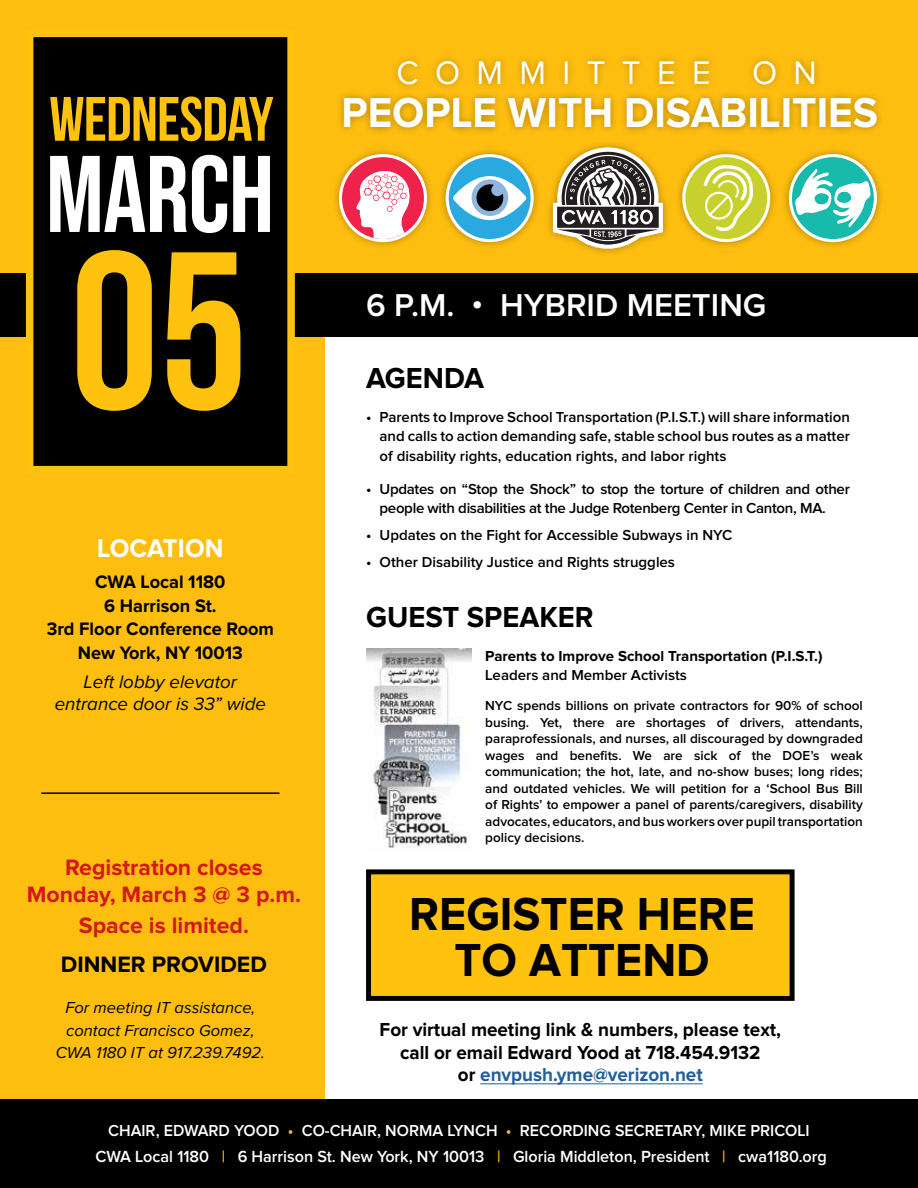
<style>
.page{position:relative;width:918px;height:1188px;background:#fff}
.page>*{position:absolute;margin:0;border:0;box-sizing:border-box;transform-origin:0 0}
.t1{font:223.2px "Bebas Neue";color:#ffc20e}
.t2{font:108.6px "Bebas Neue";letter-spacing:-.01em;color:#fff}
.t3{font:62.55px "Bebas Neue";letter-spacing:-.01em;color:#ffc20e}
.t4{font:700 48px/46.5px "Proxima Nova";color:#000;text-align:center}
.t5{font:700 43.35px "Proxima Nova";color:#fff}
.t6{font:33.9px "Proxima Nova";letter-spacing:.5em;color:#fff}
.t7{font:600 32.7px "Proxima Nova";color:#fff}
.t8{font:700 30px "Proxima Nova";color:#000}
.t9{font:700 26.55px "Proxima Nova";color:#fff}
.t10{font:700 23.1px/27px "Proxima Nova";color:#d41817;text-align:center}
.t11{font:700 23.1px "Proxima Nova";color:#000}
.t12{font:700 19.5px/22.5px "Proxima Nova";color:#000;text-align:center}
.t13{font:700 18.75px/23.4px "Proxima Nova";color:#000;text-align:center}
.t14{font:italic 18.75px/22.5px "Proxima Nova";color:#000;text-align:center}
.t15{font:600 16.65px "Proxima Nova";color:#fff}
.t16{font:italic 16.5px/22.5px "Proxima Nova";color:#000;text-align:center}
.t17{font:600 16.5px "Proxima Nova";color:#fff}
.t18{font:600 15px/19.5px "Proxima Nova";color:#000;text-align:justify}
.t19{font:600 15px/19.5px "Proxima Nova";letter-spacing:-.02em;color:#000}
.t20{font:700 15px "Proxima Nova";color:#000}
.t21{font:600 13.5px/16.5px "Proxima Nova";color:#000;text-align:justify}
.s1{color:#215e9e}
.s2{color:#febe10}
</style>
<div class="page">
<div style="left:0;top:0;width:918px;height:335px;background:#febe10"></div>
<div style="left:0;top:0;width:325px;height:1188px;background:#febe10"></div>
<div style="left:0;top:1099px;width:918px;height:89px;background:#000"></div>
<div style="left:545px;top:139px;width:126px;height:118px;background:#000;opacity:.3"></div>
<svg style="left:553px;top:147px;width:110px;height:102px"></svg>
<div style="left:331px;top:146px;width:104px;height:104px;background:#000;opacity:.3"></div>
<svg style="left:339px;top:154px;width:88px;height:88px;background:#f6a18b"></svg>
<div style="left:674px;top:146px;width:104px;height:104px;background:#000;opacity:.3"></div>
<svg style="left:679px;top:154px;width:93px;height:88px"></svg>
<div style="left:781px;top:146px;width:104px;height:104px;background:#000;opacity:.3"></div>
<svg style="left:787px;top:154px;width:91px;height:88px"></svg>
<div style="left:437px;top:146px;width:105px;height:104px;background:#000;opacity:.3"></div>
<svg style="left:446px;top:154px;width:88px;height:88px;background:#8fb7ac"></svg>
<div style="left:336px;top:90px;width:549px;height:46px;background:#000;opacity:.3"></div>
<div style="left:390px;top:53px;width:432px;height:39px;background:#000;opacity:.3"></div>
<div style="left:0;top:274px;width:918px;height:63px;background:#000"></div>
<svg style="left:22px;top:37px;width:277px;height:429px"></svg>
<div style="left:369px;top:872px;width:423px;height:126px;background:#ffc20e"></div>
<div style="left:366px;top:869px;width:429px;height:132px;border:5px solid #000"></div>
<hr style="left:480px;top:1084px;width:223px;height:1px;background:#215e9e">
<hr style="left:41px;top:792px;width:239px;height:2px;background:#000">
<img style="left:366px;top:649px;width:106px;height:199px">
<h3 class="t3" style="left:49px;top:85px;width:226px">WEDNESDAY</h3>
<h2 class="t2" style="left:46px;top:133px;width:230px">MARCH</h2>
<h1 class="t1" style="left:70px;top:205px;width:180px">05</h1>
<h3 class="t9" style="left:97px;top:536px;width:128px">LOCATION</h3>
<h3 class="t13" style="left:47px;top:571px;width:229px">CWA Local 1180<br>6 Harrison St.<br>3rd Floor Conference Room<br>New York, NY 10013</h3>
<h3 class="t14" style="left:55px;top:669px;width:213px">Left lobby elevator entrance door is 33” wide</h3>
<h3 class="t10" style="left:27px;top:855px;width:276px">Registration closes<br>Monday, March 3 @ 3 p.m.</h3>
<h3 class="t10" style="left:79px;top:913px;width:172px">Space is limited.</h3>
<h3 class="t11" style="left:61px;top:954px;width:208px">DINNER PROVIDED</h3>
<p class="t16" style="left:56px;top:996px;width:211px">For meeting IT assistance, contact Francisco Gomez,<br>CWA 1180 IT at 917.239.7492.</p>
<h3 class="t6" style="left:397px;top:57px;width:422px">COMMITTEE ON</h3>
<h3 class="t5" style="left:341px;top:93px;width:538px">PEOPLE WITH DISABILITIES</h3>
<h3 class="t7" style="left:366px;top:291px;width:402px">6 P.M. • HYBRID MEETING</h3>
<h3 class="t8" style="left:366px;top:364px;width:119px">AGENDA</h3>
<p class="t18" style="left:380px;top:408px;width:472px;text-indent:-14px">• Parents to Improve School Transportation (P.I.S.T.) will share information and calls to action demanding safe, stable school bus routes as a matter of disability rights, education rights, and labor rights</p>
<p class="t19" style="left:380px;top:480px;width:472px;text-indent:-14px">• Updates on “Stop the Shock” to stop the torture of children and other people with disabilities at the Judge Rotenberg Center in Canton, MA.</p>
<p class="t18" style="left:366px;top:526px;width:368px">• Updates on the Fight for Accessible Subways in NYC</p>
<p class="t18" style="left:366px;top:553px;width:311px">• Other Disability Justice and Rights struggles</p>
<h3 class="t8" style="left:366px;top:603px;width:229px">GUEST SPEAKER</h3>
<p class="t20" style="left:485px;top:649px;width:339px">Parents to Improve School Transportation (P.I.S.T.)</p>
<p class="t18" style="left:485px;top:666px;width:203px">Leaders and Member Activists</p>
<p class="t21" style="left:485px;top:698px;width:379px">NYC spends billions on private contractors for 90% of school busing. Yet, there are shortages of drivers, attendants, paraprofessionals, and nurses, all discouraged by downgraded wages and benefits. We are sick of the DOE’s weak communication; the hot, late, and no-show buses; long rides; and outdated vehicles. We will petition for a ‘School Bus Bill of Rights’ to empower a panel of parents/caregivers, disability advocates, educators, and bus workers over pupil transportation policy decisions.</p>
<h3 class="t4" style="left:409px;top:893px;width:347px">REGISTER HERE<br>TO ATTEND</h3>
<h3 class="t12" style="left:380px;top:1019px;width:403px">For virtual meeting link &amp; numbers, please text, call or email Edward Yood at 718.454.9132<br>or <span class="s1">envpush.yme@verizon.net</span></h3>
<p class="t17" style="left:108px;top:1123px;width:703px">CHAIR, EDWARD YOOD <span class="s2">•</span> CO-CHAIR, NORMA LYNCH <span class="s2">•</span> RECORDING SECRETARY, MIKE PRICOLI</p>
<p class="t15" style="left:95px;top:1149px;width:733px">CWA Local 1180 <span class="s2">|</span> 6 Harrison St. New York, NY 10013 <span class="s2">|</span> Gloria Middleton, President <span class="s2">|</span> cwa1180.org</p>
</div>
